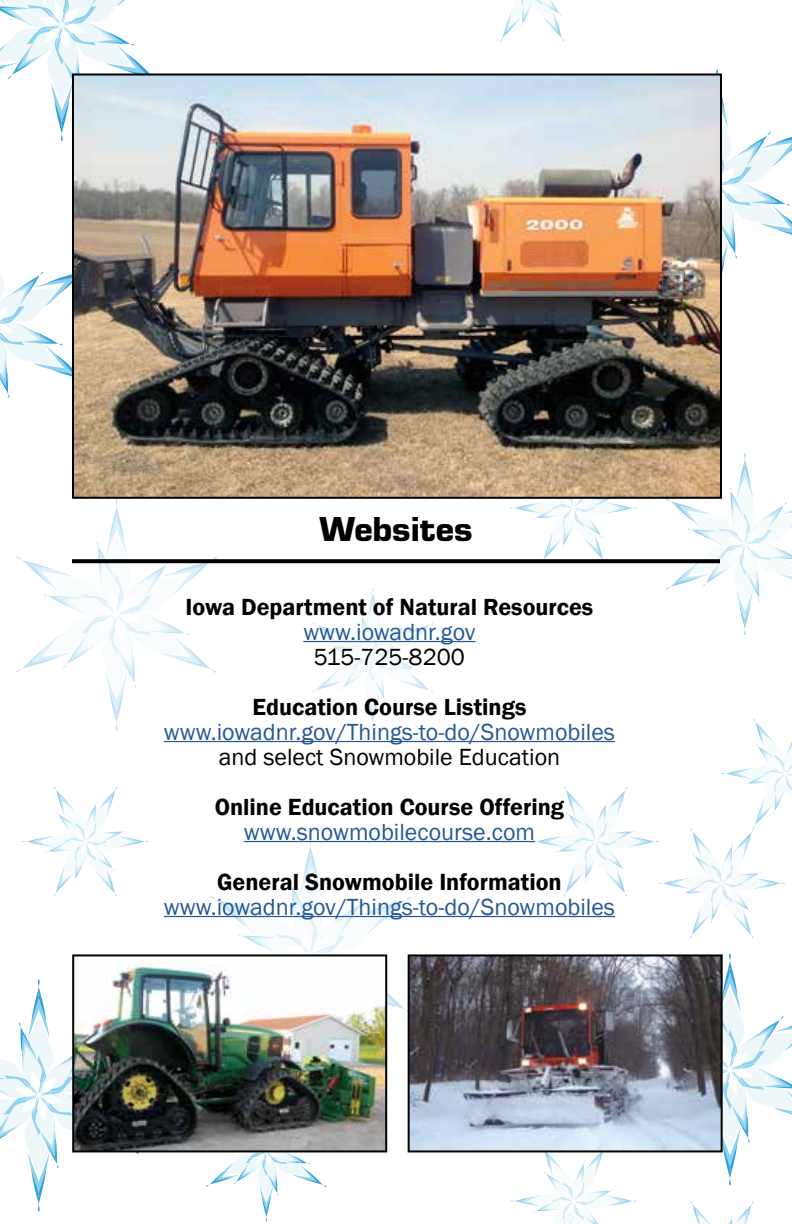
<style>
.page{position:relative;width:792px;height:1224px;background:#fff}
.page>*{position:absolute;margin:0;border:0;box-sizing:border-box;transform-origin:0 0}
.t1{font:900 36px "Eurostile";color:#000}
.t2{font:24px "Franklin Gothic";color:#245897}
.t3{font:600 24px "Franklin Gothic";color:#000}
.t4{font:24px "Franklin Gothic";color:#000}
</style>
<div class="page">
<svg style="left:665px;top:454px;width:127px;height:181px"></svg>
<svg style="left:208px;top:839px;width:205px;height:231px"></svg>
<svg style="left:221px;top:853px;width:179px;height:203px"></svg>
<svg style="left:27px;top:513px;width:179px;height:203px"></svg>
<svg style="left:311px;top:588px;width:123px;height:139px"></svg>
<svg style="left:510px;top:499px;width:127px;height:65px"></svg>
<svg style="left:500px;top:0;width:64px;height:42px"></svg>
<svg style="left:532px;top:718px;width:260px;height:220px"></svg>
<svg style="left:22px;top:786px;width:127px;height:111px"></svg>
<svg style="left:72px;top:559px;width:648px;height:4px;fill:#000"></svg>
<hr style="left:303px;top:641px;width:173px;height:1px;background:#245897">
<hr style="left:164px;top:741px;width:451px;height:1px;background:#245897">
<hr style="left:244px;top:841px;width:291px;height:1px;background:#245897">
<hr style="left:164px;top:916px;width:451px;height:1px;background:#245897">
<svg style="left:722px;top:97px;width:70px;height:177px"></svg>
<svg style="left:0;top:265px;width:72px;height:133px"></svg>
<svg style="left:0;top:0;width:164px;height:141px"></svg>
<img style="left:75px;top:77px;width:644px;height:419px">
<div style="left:72px;top:74px;width:650px;height:425px;border:2px solid #000"></div>
<svg style="left:0;top:980px;width:141px;height:231px"></svg>
<svg style="left:510px;top:954px;width:282px;height:270px"></svg>
<svg style="left:205px;top:1152px;width:123px;height:70px"></svg>
<img style="left:75px;top:957px;width:309px;height:192px">
<div style="left:72px;top:954px;width:315px;height:198px;border:2px solid #000"></div>
<img style="left:411px;top:957px;width:309px;height:192px">
<div style="left:408px;top:954px;width:315px;height:198px;border:2px solid #000"></div>
<h2 class="t1" style="left:319px;top:504px;width:155px">Websites</h2>
<p class="t3" style="left:186px;top:592px;width:409px">Iowa Department of Natural Resources</p>
<p class="t2" style="left:303px;top:617px;width:174px">www.iowadnr.gov</p>
<p class="t4" style="left:314px;top:642px;width:152px">515-725-8200</p>
<p class="t3" style="left:252px;top:692px;width:275px">Education Course Listings</p>
<p class="t2" style="left:164px;top:717px;width:453px">www.iowadnr.gov/Things-to-do/Snowmobiles</p>
<p class="t4" style="left:219px;top:742px;width:343px">and select Snowmobile Education</p>
<p class="t3" style="left:215px;top:792px;width:351px">Online Education Course Offering</p>
<p class="t2" style="left:244px;top:817px;width:293px">www.snowmobilecourse.com</p>
<p class="t3" style="left:217px;top:867px;width:346px">General Snowmobile Information</p>
<p class="t2" style="left:164px;top:892px;width:453px">www.iowadnr.gov/Things-to-do/Snowmobiles</p>
</div>
